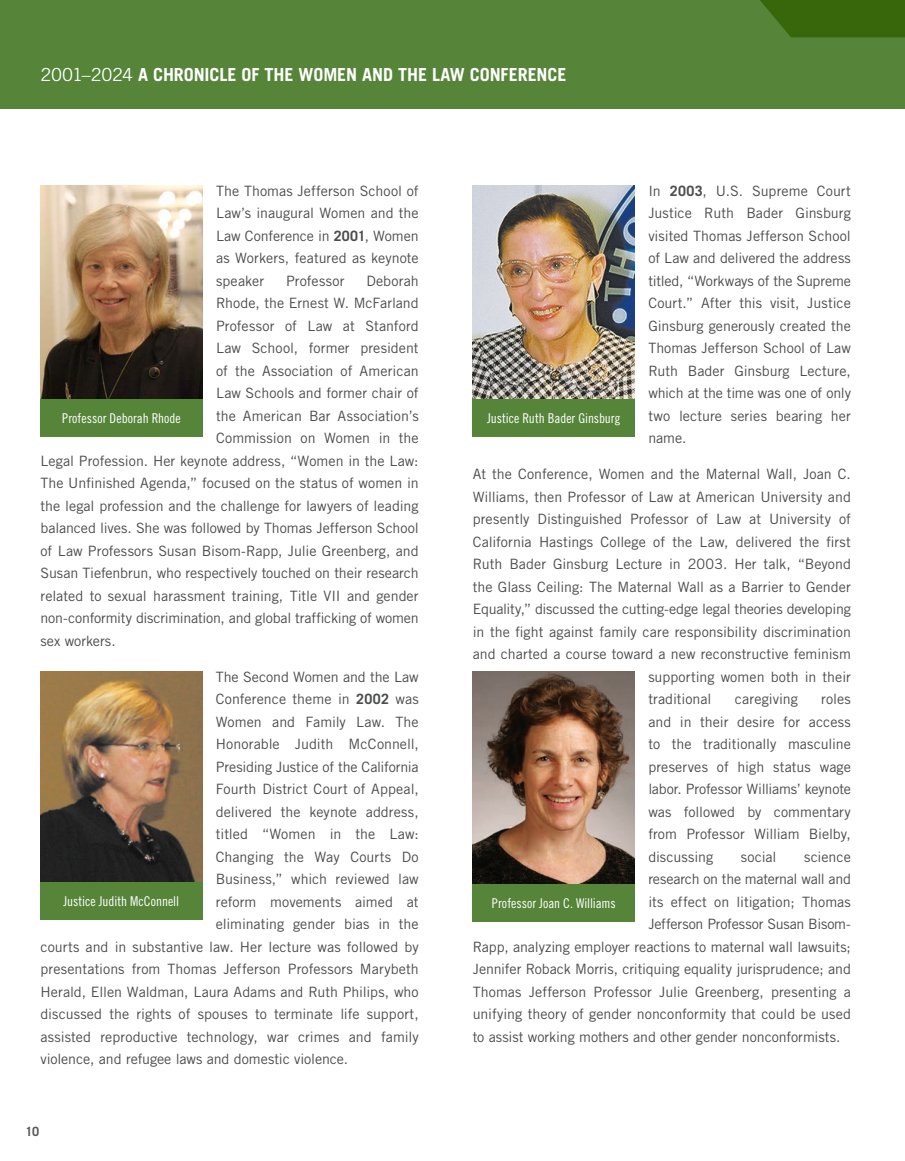
<style>
.page{position:relative;width:905px;height:1161px;background:#fff}
.page>*{position:absolute;margin:0;border:0;box-sizing:border-box;transform-origin:0 0}
.Running_Header{font:700 18px "Trade Gothic LT Std";letter-spacing:-.005em;color:#fff}
.Body_Copy{font:14.25px/22.5px "Trade Gothic LT Std";color:#4b4c4d;text-align:justify}
.Body_Copy-2{font:14.25px "Trade Gothic LT Std";letter-spacing:-.02em;color:#4b4c4d}
.Caption_White{font:13.5px "Trade Gothic LT Std Cn 18";color:#fff}
.Body_Copy-3{font:700 12.75px "Trade Gothic LT Std";color:#57585a}
.s1{font-weight:400}
.s2{font-weight:700}
</style>
<div class="page">
<div style="left:0;top:0;width:904px;height:109px;background:#56853a"></div>
<svg style="left:760px;top:0;width:144px;height:37px;background:#3a690f"></svg>
<img style="left:40px;top:186px;width:162px;height:213px">
<div style="left:40px;top:399px;width:162px;height:37px;background:#56853a"></div>
<img style="left:472px;top:186px;width:162px;height:213px">
<div style="left:472px;top:399px;width:162px;height:37px;background:#56853a"></div>
<img style="left:472px;top:671px;width:162px;height:214px">
<div style="left:472px;top:885px;width:162px;height:37px;background:#56853a"></div>
<img style="left:40px;top:671px;width:162px;height:212px">
<div style="left:40px;top:883px;width:162px;height:37px;background:#56853a"></div>
<p class="Running_Header" style="left:40px;top:64px;width:527px"><span class="s1">2001–2024</span> A CHRONICLE OF THE WOMEN AND THE LAW CONFERENCE</p>
<p class="Body_Copy" style="left:216px;top:179px;width:204px">The Thomas Jefferson School of Law’s inaugural Women and the Law Conference in <span class="s2">2001</span>, Women as Workers, featured as keynote speaker</p>
<p class="Body_Copy" style="left:648px;top:179px;width:204px">In <span class="s2">2003</span>, U.S. Supreme Court Justice Ruth Bader Ginsburg visited Thomas Jefferson School of Law and delivered the address titled, “Workways of the Supreme Court.” After this visit, Justice Ginsburg generously created the Thomas Jefferson School of Law Ruth Bader Ginsburg Lecture, which at the time was one of only two lecture series bearing her name.</p>
<p class="Body_Copy" style="left:472px;top:463px;width:380px">At the Conference, Women and the Maternal Wall, Joan C.</p>
<p class="Body_Copy" style="left:472px;top:485px;width:379px">Williams, then Professor of Law at American University and</p>
<p class="Body_Copy" style="left:472px;top:508px;width:379px">presently Distinguished Professor of Law at University of</p>
<p class="Body_Copy" style="left:472px;top:530px;width:380px">California Hastings College of the Law, delivered the first</p>
<p class="Body_Copy" style="left:472px;top:553px;width:379px">Ruth Bader Ginsburg Lecture in 2003. Her talk, “Beyond</p>
<p class="Body_Copy" style="left:472px;top:575px;width:379px">the Glass Ceiling: The Maternal Wall as a Barrier to Gender</p>
<p class="Body_Copy" style="left:472px;top:598px;width:380px">Equality,” discussed the cutting-edge legal theories developing</p>
<p class="Body_Copy" style="left:472px;top:620px;width:379px">in the fight against family care responsibility discrimination</p>
<p class="Body_Copy" style="left:472px;top:643px;width:380px">and charted a course toward a new reconstructive feminism</p>
<p class="Body_Copy" style="left:648px;top:665px;width:204px">supporting women both in their</p>
<p class="Body_Copy" style="left:648px;top:688px;width:65px">traditional</p>
<p class="Body_Copy" style="left:735px;top:688px;width:64px">caregiving</p>
<p class="Body_Copy" style="left:286px;top:269px;width:60px">Professor</p>
<p class="Body_Copy" style="left:366px;top:269px;width:54px">Deborah</p>
<p class="Body_Copy" style="left:216px;top:292px;width:204px">Rhode, the Ernest W. McFarland</p>
<p class="Body_Copy" style="left:216px;top:314px;width:204px">Professor of Law at Stanford</p>
<p class="Body_Copy" style="left:216px;top:337px;width:204px">Law School, former president</p>
<p class="Body_Copy" style="left:216px;top:359px;width:204px">of the Association of American</p>
<p class="Body_Copy" style="left:216px;top:382px;width:204px">Law Schools and former chair of</p>
<p class="Body_Copy" style="left:216px;top:404px;width:204px">the American Bar Association’s</p>
<p class="Body_Copy" style="left:216px;top:427px;width:204px">Commission on Women in the</p>
<p class="Body_Copy" style="left:40px;top:449px;width:379px">Legal Profession. Her keynote address, “Women in the Law:</p>
<p class="Body_Copy" style="left:40px;top:472px;width:379px">The Unfinished Agenda,” focused on the status of women in</p>
<p class="Body_Copy" style="left:40px;top:494px;width:379px">the legal profession and the challenge for lawyers of leading</p>
<p class="Body_Copy" style="left:40px;top:517px;width:379px">balanced lives. She was followed by Thomas Jefferson School</p>
<p class="Body_Copy" style="left:40px;top:539px;width:380px">of Law Professors Susan Bisom-Rapp, Julie Greenberg, and</p>
<p class="Body_Copy" style="left:40px;top:562px;width:379px">Susan Tiefenbrun, who respectively touched on their research</p>
<p class="Body_Copy" style="left:40px;top:584px;width:379px">related to sexual harassment training, Title VII and gender</p>
<p class="Body_Copy" style="left:40px;top:607px;width:379px">non-conformity discrimination, and global trafficking of women</p>
<p class="Body_Copy" style="left:40px;top:629px;width:77px">sex workers.</p>
<p class="Body_Copy" style="left:216px;top:665px;width:204px">The Second Women and the Law</p>
<p class="Body_Copy" style="left:216px;top:688px;width:204px">Conference theme in <span class="s2">2002</span> was</p>
<p class="Body_Copy" style="left:216px;top:710px;width:204px">Women and Family Law. The</p>
<p class="Body_Copy" style="left:216px;top:733px;width:204px">Honorable Judith McConnell,</p>
<p class="Body_Copy" style="left:216px;top:755px;width:204px">Presiding Justice of the California</p>
<p class="Body_Copy" style="left:216px;top:778px;width:204px">Fourth District Court of Appeal,</p>
<p class="Body_Copy" style="left:216px;top:800px;width:204px">delivered the keynote address,</p>
<p class="Body_Copy" style="left:216px;top:823px;width:204px">titled “Women in the Law:</p>
<p class="Body_Copy" style="left:216px;top:845px;width:204px">Changing the Way Courts Do</p>
<p class="Body_Copy" style="left:216px;top:868px;width:204px">Business,” which reviewed law</p>
<p class="Body_Copy" style="left:216px;top:890px;width:204px">reform movements aimed at</p>
<p class="Body_Copy" style="left:216px;top:913px;width:204px">eliminating gender bias in the</p>
<p class="Body_Copy" style="left:40px;top:935px;width:379px">courts and in substantive law. Her lecture was followed by</p>
<p class="Body_Copy" style="left:40px;top:958px;width:379px">presentations from Thomas Jefferson Professors Marybeth</p>
<p class="Body_Copy" style="left:40px;top:980px;width:379px">Herald, Ellen Waldman, Laura Adams and Ruth Philips, who</p>
<p class="Body_Copy" style="left:40px;top:1003px;width:379px">discussed the rights of spouses to terminate life support,</p>
<p class="Body_Copy" style="left:40px;top:1025px;width:379px">assisted reproductive technology, war crimes and family</p>
<p class="Body_Copy" style="left:40px;top:1048px;width:309px">violence, and refugee laws and domestic violence.</p>
<p class="Caption_White" style="left:62px;top:410px;width:120px">Professor Deborah Rhode</p>
<p class="Caption_White" style="left:487px;top:410px;width:135px">Justice Ruth Bader Ginsburg</p>
<p class="Body_Copy" style="left:648px;top:688px;width:204px;text-indent:173px">roles and in their desire for access to the traditionally masculine preserves of high status wage labor. Professor Williams’ keynote was followed by commentary from Professor William Bielby, discussing</p>
<p class="Body_Copy" style="left:740px;top:845px;width:37px">social</p>
<p class="Body_Copy" style="left:804px;top:845px;width:48px">science</p>
<p class="Body_Copy-2" style="left:648px;top:871px;width:204px">research on the maternal wall and</p>
<p class="Body_Copy" style="left:648px;top:890px;width:204px">its effect on litigation; Thomas</p>
<p class="Body_Copy" style="left:648px;top:913px;width:204px">Jefferson Professor Susan Bisom-</p>
<p class="Body_Copy" style="left:472px;top:935px;width:380px">Rapp, analyzing employer reactions to maternal wall lawsuits;</p>
<p class="Body_Copy" style="left:472px;top:958px;width:380px">Jennifer Roback Morris, critiquing equality jurisprudence; and</p>
<p class="Body_Copy" style="left:472px;top:980px;width:379px">Thomas Jefferson Professor Julie Greenberg, presenting a</p>
<p class="Body_Copy" style="left:472px;top:1003px;width:379px">unifying theory of gender nonconformity that could be used</p>
<p class="Body_Copy" style="left:472px;top:1025px;width:369px">to assist working mothers and other gender nonconformists.</p>
<p class="Caption_White" style="left:63px;top:893px;width:117px">Justice Judith McConnell</p>
<p class="Caption_White" style="left:492px;top:895px;width:125px">Professor Joan C. Williams</p>
<p class="Body_Copy-3" style="left:26px;top:1123px;width:15px">10</p>
</div>
